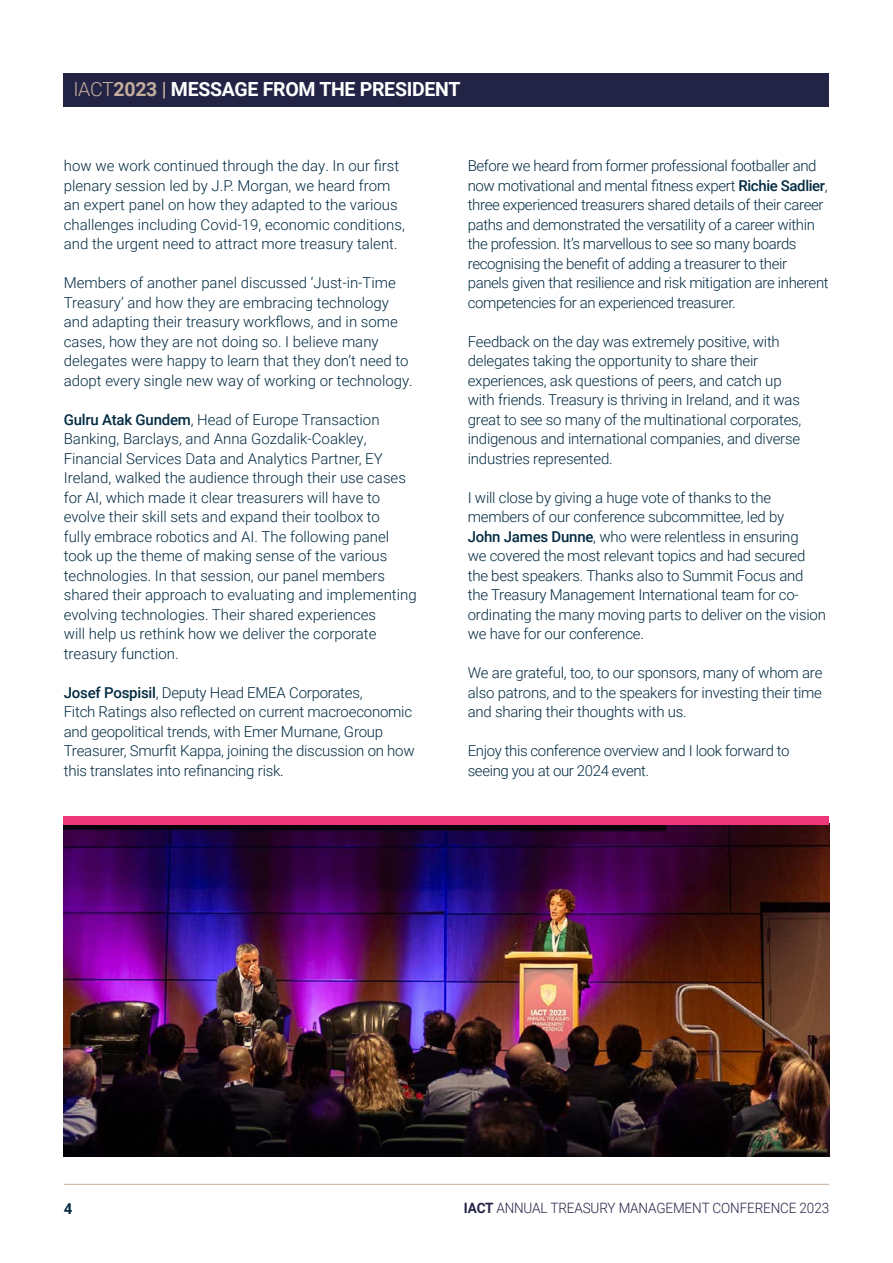
<style>
.page{position:relative;width:893px;height:1263px;background:#fff}
.page>*{position:absolute;margin:0;border:0;box-sizing:border-box;transform-origin:0 0}
.t1{font:700 19.5px "Roboto";letter-spacing:-.015em;color:#fff}
.t2{font:300 15px/19.5px "Roboto";letter-spacing:-.015em;color:#032b42}
.t3{font:700 15px "Roboto";color:#032b42}
.t4{font:300 14.25px "Roboto";letter-spacing:-.01em;color:#232346;scale:.95 1}
.s1{font-weight:300;color:#c3ae9d}
.s2{color:#c3ae9d}
.s3{font-weight:500}
.s4{font-weight:700}
</style>
<div class="page">
<hr style="left:64px;top:1184px;width:765px;height:1px;background:#c3ae9d">
<div style="left:64px;top:73px;width:765px;height:33px;background:#232346"></div>
<img style="left:64px;top:825px;width:765px;height:332px">
<div style="left:64px;top:816px;width:765px;height:9px;background:#ec3879"></div>
<h1 class="t1" style="left:73px;top:76px;width:389px"><span class="s1">IACT</span><span class="s2">2023 |</span> MESSAGE FROM THE PRESIDENT</h1>
<p class="t2" style="left:64px;top:155px;width:343px">how we work continued through the day. In our first plenary session led by J.P. Morgan, we heard from an expert panel on how they adapted to the various challenges including Covid-19, economic conditions, and the urgent need to attract more treasury talent.</p>
<p class="t2" style="left:64px;top:272px;width:351px">Members of another panel discussed ‘Just-in-Time Treasury’ and how they are embracing technology and adapting their treasury workflows, and in some cases, how they are not doing so. I believe many delegates were happy to learn that they don’t need to adopt every single new way of working or technology.</p>
<p class="t2" style="left:64px;top:409px;width:354px"><span class="s3">Gulru Atak Gundem</span>, Head of Europe Transaction Banking, Barclays, and Anna Gozdalik-Coakley, Financial Services Data and Analytics Partner, EY Ireland, walked the audience through their use cases for AI, which made it clear treasurers will have to evolve their skill sets and expand their toolbox to<br>fully embrace robotics and AI. The following panel took up the theme of making sense of the various technologies. In that session, our panel members shared their approach to evaluating and implementing evolving technologies. Their shared experiences<br>will help us rethink how we deliver the corporate treasury function.</p>
<p class="t2" style="left:64px;top:682px;width:352px"><span class="s3">Josef Pospisil</span>, Deputy Head EMEA Corporates,<br>Fitch Ratings also reflected on current macroeconomic and geopolitical trends, with Emer Murnane, Group Treasurer, Smurfit Kappa, joining the discussion on how this translates into refinancing risk.</p>
<p class="t2" style="left:468px;top:155px;width:362px">Before we heard from former professional footballer and now motivational and mental fitness expert <span class="s3">Richie Sadlier</span>, three experienced treasurers shared details of their career paths and demonstrated the versatility of a career within the profession. It’s marvellous to see so many boards recognising the benefit of adding a treasurer to their panels given that resilience and risk mitigation are inherent competencies for an experienced treasurer.</p>
<p class="t2" style="left:468px;top:331px;width:335px">Feedback on the day was extremely positive, with delegates taking the opportunity to share their experiences, ask questions of peers, and catch up with friends. Treasury is thriving in Ireland, and it was great to see so many of the multinational corporates, indigenous and international companies, and diverse industries represented.</p>
<p class="t2" style="left:468px;top:487px;width:360px">I will close by giving a huge vote of thanks to the members of our conference subcommittee, led by<br><span class="s3">John James Dunne</span>, who were relentless in ensuring<br>we covered the most relevant topics and had secured the best speakers. Thanks also to Summit Focus and the Treasury Management International team for co&shy;ordinating the many moving parts to deliver on the vision we have for our conference.</p>
<p class="t2" style="left:468px;top:662px;width:356px;text-align:justify">We are grateful, too, to our sponsors, many of whom are also patrons, and to the speakers for investing their time and sharing their thoughts with us.</p>
<p class="t2" style="left:468px;top:740px;width:323px">Enjoy this conference overview and I look forward to seeing you at our 2024 event.</p>
<p class="t3" style="left:64px;top:1198px;width:10px">4</p>
<p class="t4" style="left:464px;top:1198px;width:386px"><span class="s4">IACT</span> ANNUAL TREASURY MANAGEMENT CONFERENCE 2023</p>
</div>
